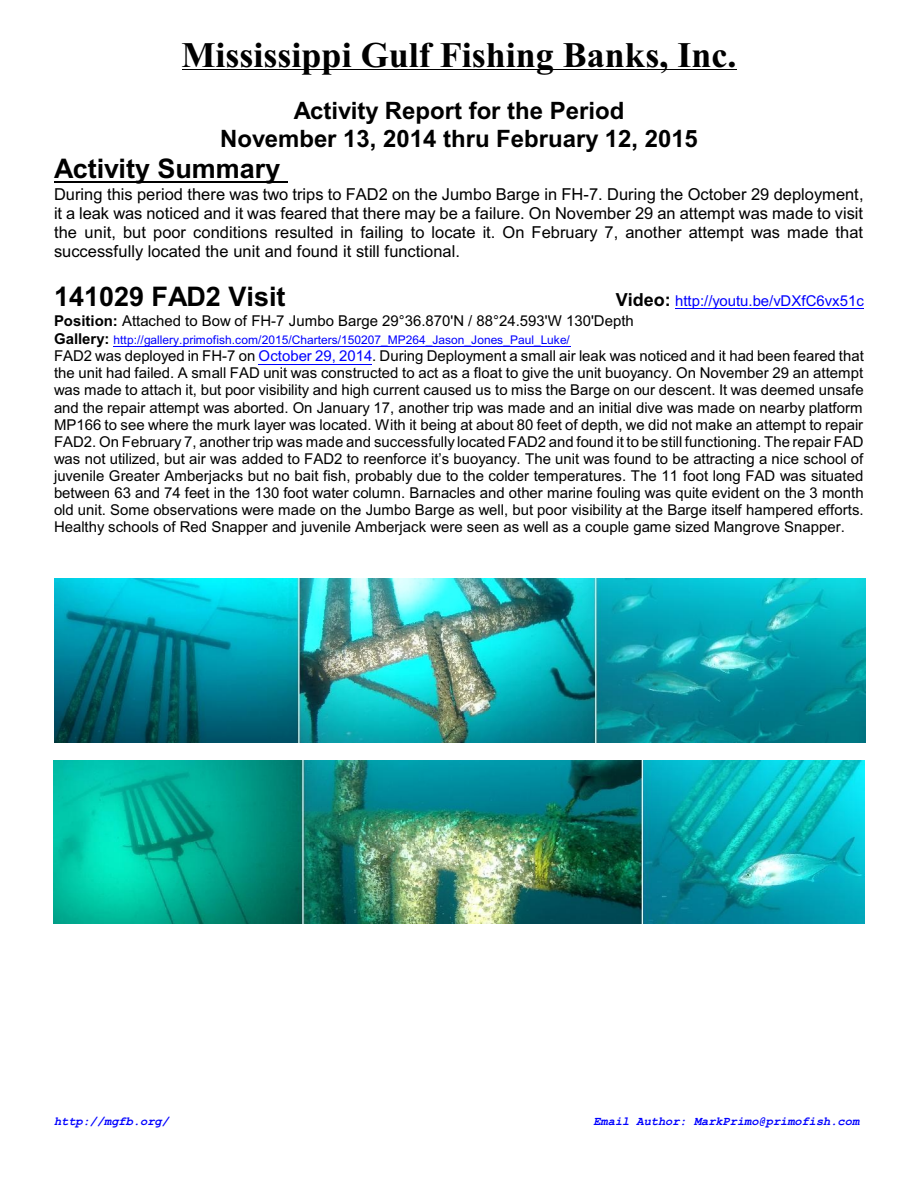
<style>
.page{position:relative;width:918px;height:1188px;background:#fff}
.page>*{position:absolute;margin:0;border:0;box-sizing:border-box;transform-origin:0 0}
.t1{font:700 36px "Times New Roman";color:#000}
.t2{font:700 27px "Arial";color:#000}
.t3{font:700 24px/28.2px "Arial";color:#000;text-align:center}
.t4{font:16.5px/19px "Arial";color:#000;text-align:justify}
.t5{font:15px/17.1px "Arial";color:#000}
.t6{font:12px "Arial";color:#00f}
.t7{font:italic 700 12px "Courier New";color:#00f}
.s1{font-weight:700;font-size:18px}
.s2{color:#00f}
.s3{font-weight:700}
.s4{font-weight:700;font-size:15px;color:#000}
</style>
<div class="page">
<hr style="left:182px;top:69px;width:555px;height:1px;background:#000">
<hr style="left:54px;top:181px;width:234px;height:1px;background:#000">
<hr style="left:675px;top:308px;width:189px;height:1px;background:#00f">
<hr style="left:114px;top:346px;width:457px;height:1px;background:#00f">
<hr style="left:259px;top:364px;width:113px;height:1px;background:#00f">
<img style="left:55px;top:579px;width:811px;height:163px">
<img style="left:54px;top:761px;width:811px;height:163px">
<h1 class="t1" style="left:182px;top:42px;width:556px">Mississippi Gulf Fishing Banks, Inc.</h1>
<h3 class="t3" style="left:220px;top:98px;width:479px">Activity Report for the Period<br>November 13, 2014 thru February 12, 2015</h3>
<h2 class="t2" style="left:54px;top:159px;width:228px">Activity Summary</h2>
<p class="t4" style="left:54px;top:186px;width:811px">During this period there was two trips to FAD2 on the Jumbo Barge in FH-7. During the October 29 deployment, it a leak was noticed and it was feared that there may be a failure. On November 29 an attempt was made to visit the unit, but poor conditions resulted in failing to locate it. On February 7, another attempt was made that successfully located the unit and found it still functional.</p>
<h2 class="t2" style="left:54px;top:286px;width:233px">141029 FAD2 Visit</h2>
<p class="t5" style="left:54px;top:291px;width:811px;line-height:20.5px;text-indent:562px"><span class="s1">Video:</span> <span class="s2">http://youtu.be/vDXfC6vx51c<br></span><span class="s3">Position:</span> Attached to Bow of FH-7 Jumbo Barge 29°36.870'N / 88°24.593'W 130'Depth</p>
<p class="t6" style="left:54px;top:335px;width:517px"><span class="s4">Gallery:</span> http://gallery.primofish.com/2015/Charters/150207_MP264_Jason_Jones_Paul_Luke/</p>
<p class="t5" style="left:54px;top:349px;width:811px;text-align:justify">FAD2 was deployed in FH-7 on <span class="s2">October 29, 2014</span>. During Deployment a small air leak was noticed and it had been feared that the unit had failed. A small FAD unit was constructed to act as a float to give the unit buoyancy. On November 29 an attempt was made to attach it, but poor visibility and high current caused us to miss the Barge on our descent. It was deemed unsafe and the repair attempt was aborted. On January 17, another trip was made and an initial dive was made on nearby platform MP166 to see where the murk layer was located. With it being at about 80 feet of depth, we did not make an attempt to repair FAD2. On February 7, another trip was made and successfully located FAD2 and found it to be still functioning. The repair FAD was not utilized, but air was added to FAD2 to reenforce it’s buoyancy. The unit was found to be attracting a nice school of juvenile Greater Amberjacks but no bait fish, probably due to the colder temperatures. The 11 foot long FAD was situated between 63 and 74 feet in the 130 foot water column. Barnacles and other marine fouling was quite evident on the 3 month old unit. Some observations were made on the Jumbo Barge as well, but poor visibility at the Barge itself hampered efforts.<br>Healthy schools of Red Snapper and juvenile Amberjack were seen as well as a couple game sized Mangrove Snapper.</p>
<p class="t7" style="left:54px;top:1117px;width:116px">http://mgfb.org/</p>
<p class="t7" style="left:593px;top:1117px;width:267px">Email Author: MarkPrimo@primofish.com</p>
</div>
